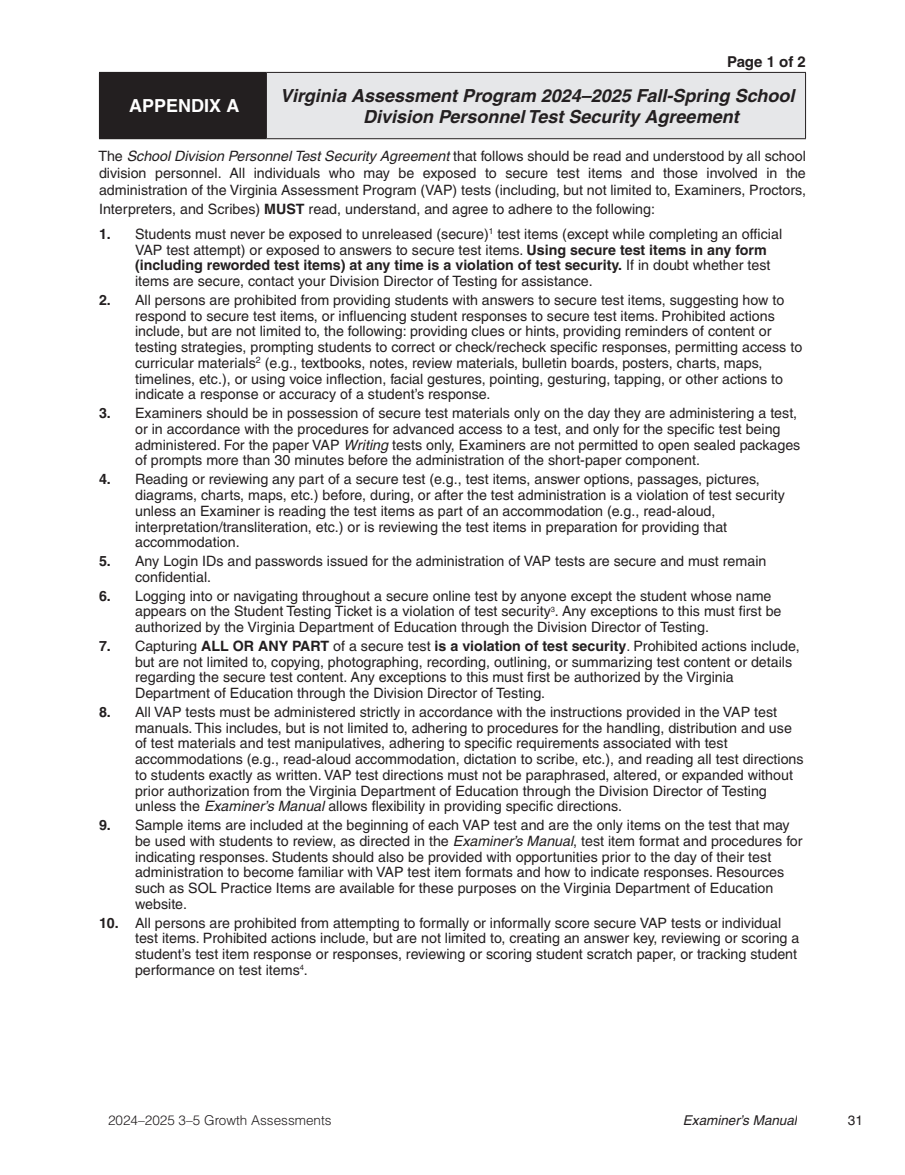
<style>
.page{position:relative;width:905px;height:1175px;background:#fff}
.page>*{position:absolute;margin:0;border:0;box-sizing:border-box;transform-origin:0 0}
.APPENDIX_Title_Head_Centered-VA{font:italic 700 18px/21px "Helvetica LT Pro";color:#231f20}
.t1{font:700 18px "Helvetica LT Pro";color:#fff}
.t2{font:700 15px "Helvetica LT Pro";letter-spacing:-.005em;color:#231f20}
.Body_-_Appendix_1{font:14.25px/15.8px "Helvetica LT Pro";color:#231f20}
.t3{font:300 13.5px "Helvetica LT Pro";color:#231f20}
.t4{font:italic 13.5px "Helvetica LT Pro";color:#231f20}
.t5{font:13.5px "Helvetica LT Pro";color:#231f20}
.s1{font-style:italic}
.s2{font-weight:700}
</style>
<div class="page">
<div style="left:99px;top:72px;width:167px;height:67px;background:#231f20"></div>
<div style="left:266px;top:72px;width:539px;height:67px;background:#e6e7e9"></div>
<hr style="left:265px;top:73px;width:2px;height:65px;background:#231f20">
<hr style="left:266px;top:72px;width:540px;height:1px;background:#231f20">
<hr style="left:805px;top:73px;width:1px;height:65px;background:#231f20">
<hr style="left:266px;top:138px;width:540px;height:1px;background:#231f20">
<p class="t2" style="left:727px;top:53px;width:80px">Page 1 of 2</p>
<h1 class="t1" style="left:129px;top:95px;width:112px">APPENDIX A</h1>
<h1 class="APPENDIX_Title_Head_Centered-VA" style="left:363px;top:85px;width:433px;text-indent:-83px">Virginia Assessment Program 2024–2025 Fall-Spring School<br>Division Personnel Test Security Agreement</h1>
<p class="Body_-_Appendix_1" style="left:98px;top:147px;width:709px;line-height:17.2px;text-align:justify">The <span class="s1">School Division Personnel Test Security Agreement</span> that follows should be read and understood by all school division personnel. All individuals who may be exposed to secure test items and those involved in the administration of the Virginia Assessment Program (VAP) tests (including, but not limited to, Examiners, Proctors,</p>
<p class="Body_-_Appendix_1" style="left:99px;top:201px;width:557px">Interpreters, and Scribes) <span class="s2">MUST</span> read, understand, and agree to adhere to the following:</p>
<p class="Body_-_Appendix_1" style="left:135px;top:226px;width:648px;text-indent:-36px"><span class="s2">1.</span> Students must never be exposed to unreleased (secure)<sup>1</sup> test items (except while completing an official VAP test attempt) or exposed to answers to secure test items. <span class="s2">Using secure test items in any form (including reworded test items) at any time is a violation of test security.</span> If in doubt whether test items are secure, contact your Division Director of Testing for assistance.</p>
<p class="Body_-_Appendix_1" style="left:135px;top:292px;width:668px;text-indent:-36px"><span class="s2">2.</span> All persons are prohibited from providing students with answers to secure test items, suggesting how to respond to secure test items, or influencing student responses to secure test items. Prohibited actions include, but are not limited to, the following: providing clues or hints, providing reminders of content or testing strategies, prompting students to correct or check/recheck specific responses, permitting access to curricular materials<sup>2</sup> (e.g., textbooks, notes, review materials, bulletin boards, posters, charts, maps, timelines, etc.), or using voice inflection, facial gestures, pointing, gesturing, tapping, or other actions to indicate a response or accuracy of a student’s response.</p>
<p class="Body_-_Appendix_1" style="left:135px;top:405px;width:666px;text-indent:-36px"><span class="s2">3.</span> Examiners should be in possession of secure test materials only on the day they are administering a test, or in accordance with the procedures for advanced access to a test, and only for the specific test being administered. For the paper VAP <span class="s1">Writing</span> tests only, Examiners are not permitted to open sealed packages of prompts more than 30 minutes before the administration of the short-paper component.</p>
<p class="Body_-_Appendix_1" style="left:135px;top:471px;width:651px;text-indent:-36px"><span class="s2">4.</span> Reading or reviewing any part of a secure test (e.g., test items, answer options, passages, pictures, diagrams, charts, maps, etc.) before, during, or after the test administration is a violation of test security unless an Examiner is reading the test items as part of an accommodation (e.g., read-aloud, interpretation/transliteration, etc.) or is reviewing the test items in preparation for providing that accommodation.</p>
<p class="Body_-_Appendix_1" style="left:135px;top:553px;width:633px;text-indent:-36px"><span class="s2">5.</span> Any Login IDs and passwords issued for the administration of VAP tests are secure and must remain confidential.</p>
<p class="Body_-_Appendix_1" style="left:135px;top:587px;width:648px;text-indent:-36px"><span class="s2">6.</span> Logging into or navigating throughout a secure online test by anyone except the student whose name appears on the Student Testing Ticket is a violation of test security<sup>3</sup>. Any exceptions to this must first be authorized by the Virginia Department of Education through the Division Director of Testing.</p>
<p class="Body_-_Appendix_1" style="left:135px;top:638px;width:666px;text-indent:-36px"><span class="s2">7.</span> Capturing <span class="s2">ALL OR ANY PART</span> of a secure test <span class="s2">is a violation of test security</span>. Prohibited actions include, but are not limited to, copying, photographing, recording, outlining, or summarizing test content or details regarding the secure test content. Any exceptions to this must first be authorized by the Virginia Department of Education through the Division Director of Testing.</p>
<p class="Body_-_Appendix_1" style="left:135px;top:704px;width:670px;text-indent:-36px"><span class="s2">8.</span> All VAP tests must be administered strictly in accordance with the instructions provided in the VAP test manuals. This includes, but is not limited to, adhering to procedures for the handling, distribution and use of test materials and test manipulatives, adhering to specific requirements associated with test accommodations (e.g., read-aloud accommodation, dictation to scribe, etc.), and reading all test directions to students exactly as written. VAP test directions must not be paraphrased, altered, or expanded without prior authorization from the Virginia Department of Education through the Division Director of Testing unless the <span class="s1">Examiner’s Manual</span> allows flexibility in providing specific directions.</p>
<p class="Body_-_Appendix_1" style="left:135px;top:817px;width:669px;text-indent:-36px"><span class="s2">9.</span> Sample items are included at the beginning of each VAP test and are the only items on the test that may be used with students to review, as directed in the <span class="s1">Examiner’s Manual</span>, test item format and procedures for indicating responses. Students should also be provided with opportunities prior to the day of their test administration to become familiar with VAP test item formats and how to indicate responses. Resources such as SOL Practice Items are available for these purposes on the Virginia Department of Education website.</p>
<p class="Body_-_Appendix_1" style="left:135px;top:914px;width:666px;text-indent:-36px"><span class="s2">10.</span> All persons are prohibited from attempting to formally or informally score secure VAP tests or individual test items. Prohibited actions include, but are not limited to, creating an answer key, reviewing or scoring a student’s test item response or responses, reviewing or scoring student scratch paper, or tracking student performance on test items<sup>4</sup>.</p>
<p class="t3" style="left:108px;top:1111px;width:225px">2024–2025 3–5 Growth Assessments</p>
<p class="t4" style="left:683px;top:1112px;width:115px">Examiner’s Manual</p>
<p class="t5" style="left:847px;top:1112px;width:17px">31</p>
</div>
